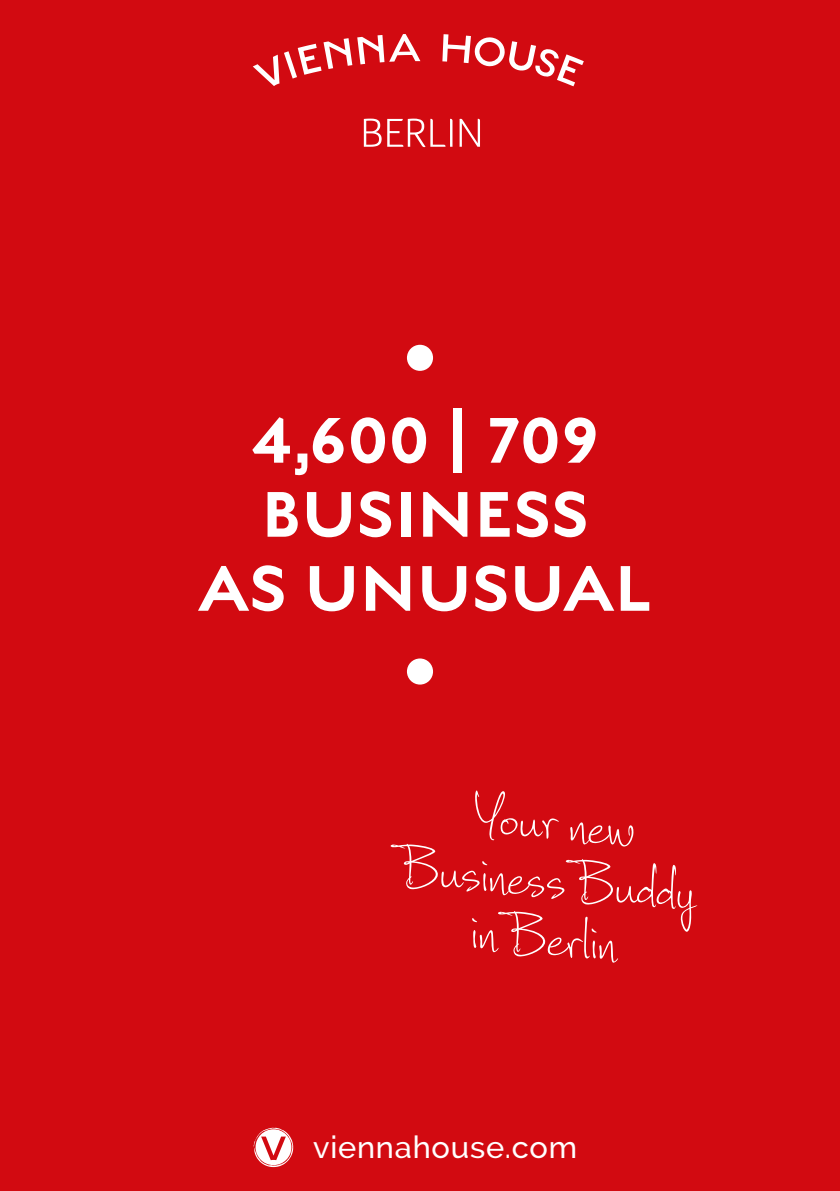
<style>
.page{position:relative;width:840px;height:1191px;background:#fff}
.page>*{position:absolute;margin:0;border:0;box-sizing:border-box;transform-origin:0 0}
.t1{font:500 72px/74px "English Grotesque";color:#fff;text-align:center}
.t2{font:48px/57.6px "Corradine Handwriting";color:#fff;text-align:center}
.t3{font:500 30.8px "Raleway";letter-spacing:.025em;color:#fff}
</style>
<div class="page">
<div style="left:0;top:0;width:839px;height:1191px;background:#d20a11"></div>
<svg style="left:442px;top:34px;width:141px;height:52px"></svg>
<svg style="left:253px;top:34px;width:167px;height:52px"></svg>
<svg style="left:363px;top:119px;width:18px;height:28px"></svg>
<svg style="left:387px;top:119px;width:65px;height:28px"></svg>
<svg style="left:459px;top:119px;width:20px;height:28px"></svg>
<div style="left:406px;top:345px;width:27px;height:26px;background:#fff;border-radius:50%"></div>
<div style="left:406px;top:658px;width:27px;height:26px;background:#fff;border-radius:50%"></div>
<svg style="left:253px;top:1127px;width:41px;height:40px"></svg>
<h1 class="t1" style="left:198px;top:402px;width:455px">4,600 | 709<br>BUSINESS<br>AS UNUSUAL</h1>
<p class="t2" style="left:410px;top:781px;width:294px;rotate:5deg">Your new<br>Business Buddy in Berlin</p>
<p class="t3" style="left:313px;top:1129px;width:265px">viennahouse.com</p>
</div>
